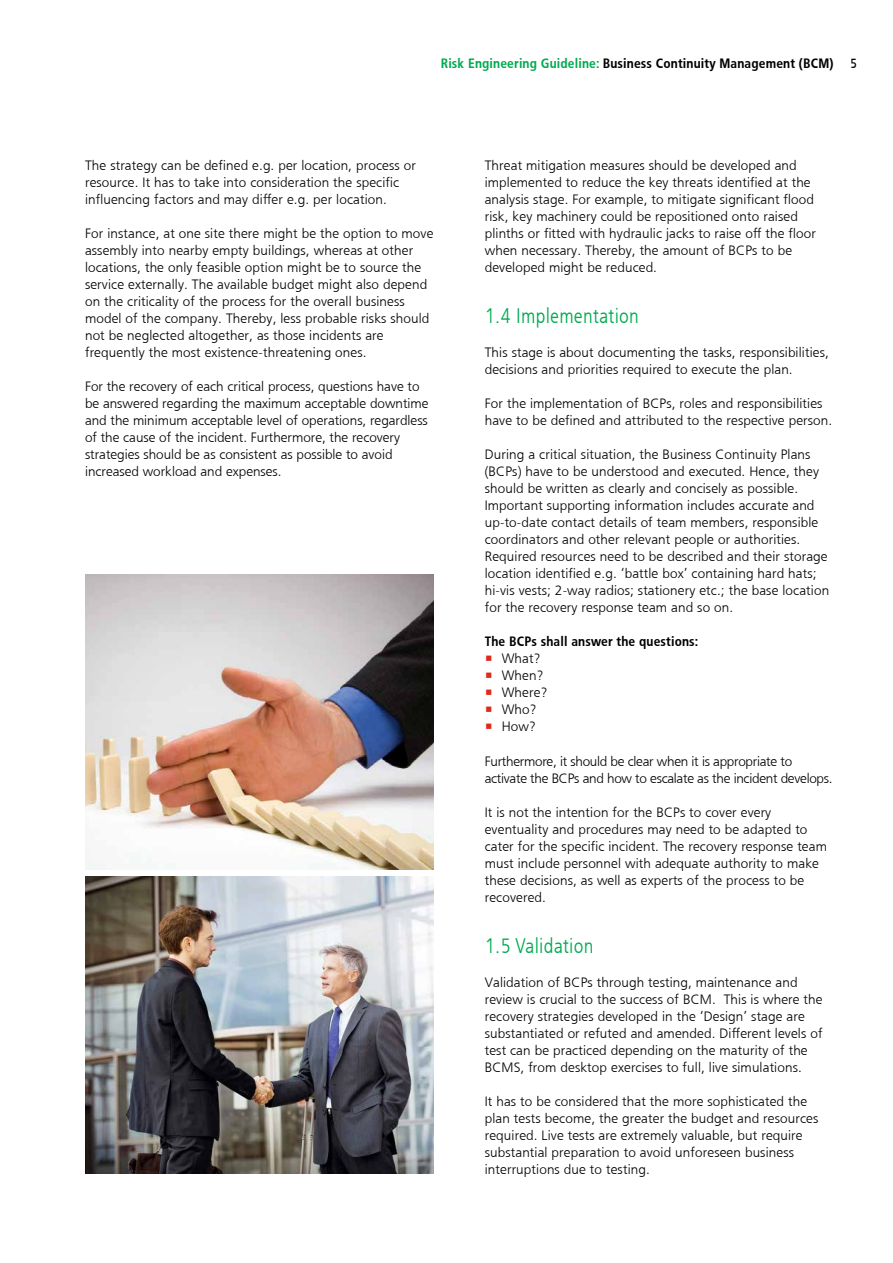
<style>
.page{position:relative;width:893px;height:1263px;background:#fff}
.page>*{position:absolute;margin:0;border:0;box-sizing:border-box;transform-origin:0 0}
.t1{font:21px "HDI Gerling Sans Cond Light";letter-spacing:.01em;color:#00aa50}
.t2{font:13.5px/17px "HDI Gerling Sans Light";letter-spacing:.01em;color:#000}
.t3{font:13.5px/17px "HDI Gerling Sans Light";letter-spacing:-.02em;color:#000}
.t4{font:13.5px "HDI Gerling Sans Cond Bold";letter-spacing:.01em;color:#000}
.t5{font:13.5px "HDI Gerling Sans Cond Regular";color:#000}
.s1{color:#00aa50}
.s2{color:#dd2a1b}
</style>
<div class="page">
<img style="left:85px;top:876px;width:349px;height:297px">
<img style="left:85px;top:575px;width:349px;height:294px">
<p class="t4" style="left:441px;top:56px;width:394px"><span class="s1">Risk Engineering Guideline:</span> Business Continuity Management (BCM)</p>
<p class="t5" style="left:850px;top:55px;width:8px">5</p>
<p class="t2" style="left:85px;top:157px;width:332px">The strategy can be defined e.g. per location, process or resource. It has to take into consideration the specific influencing factors and may differ e.g. per location.</p>
<p class="t2" style="left:85px;top:225px;width:350px">For instance, at one site there might be the option to move assembly into nearby empty buildings, whereas at other locations, the only feasible option might be to source the service externally. The available budget might also depend on the criticality of the process for the overall business model of the company. Thereby, less probable risks should not be neglected altogether, as those incidents are frequently the most existence-threatening ones.</p>
<p class="t2" style="left:85px;top:378px;width:345px">For the recovery of each critical process, questions have to be answered regarding the maximum acceptable downtime and the minimum acceptable level of operations, regardless of the cause of the incident. Furthermore, the recovery strategies should be as consistent as possible to avoid increased workload and expenses.</p>
<p class="t2" style="left:485px;top:157px;width:333px">Threat mitigation measures should be developed and implemented to reduce the key threats identified at the analysis stage. For example, to mitigate significant flood risk, key machinery could be repositioned onto raised plinths or fitted with hydraulic jacks to raise off the floor when necessary. Thereby, the amount of BCPs to be developed might be reduced.</p>
<h1 class="t1" style="left:485px;top:304px;width:156px">1.4 Implementation</h1>
<p class="t2" style="left:485px;top:344px;width:346px">This stage is about documenting the tasks, responsibilities, decisions and priorities required to execute the plan.</p>
<p class="t2" style="left:485px;top:395px;width:349px">For the implementation of BCPs, roles and responsibilities have to be defined and attributed to the respective person.</p>
<p class="t2" style="left:485px;top:446px;width:346px">During a critical situation, the Business Continuity Plans (BCPs) have to be understood and executed. Hence, they should be written as clearly and concisely as possible.<br>Important supporting information includes accurate and up-to-date contact details of team members, responsible coordinators and other relevant people or authorities.<br>Required resources need to be described and their storage location identified e.g. ‘battle box’ containing hard hats; hi-vis vests; 2-way radios; stationery etc.; the base location for the recovery response team and so on.</p>
<p class="t4" style="left:485px;top:634px;width:215px">The BCPs shall answer the questions:</p>
<p class="t2" style="left:485px;top:650px;width:57px"><span class="s2">•</span> What?</p>
<p class="t2" style="left:485px;top:667px;width:60px"><span class="s2">•</span> When?</p>
<p class="t2" style="left:485px;top:684px;width:64px"><span class="s2">•</span> Where?</p>
<p class="t2" style="left:485px;top:701px;width:53px"><span class="s2">•</span> Who?</p>
<p class="t2" style="left:485px;top:718px;width:53px"><span class="s2">•</span> How?</p>
<p class="t3" style="left:485px;top:752px;width:349px">Furthermore, it should be clear when it is appropriate to activate the BCPs and how to escalate as the incident develops.</p>
<p class="t2" style="left:485px;top:803px;width:344px">It is not the intention for the BCPs to cover every eventuality and procedures may need to be adapted to cater for the specific incident. The recovery response team must include personnel with adequate authority to make these decisions, as well as experts of the process to be recovered.</p>
<h1 class="t1" style="left:485px;top:933px;width:110px">1.5 Validation</h1>
<p class="t2" style="left:485px;top:973px;width:339px">Validation of BCPs through testing, maintenance and review is crucial to the success of BCM. This is where the recovery strategies developed in the ‘Design’ stage are substantiated or refuted and amended. Different levels of test can be practiced depending on the maturity of the BCMS, from desktop exercises to full, live simulations.</p>
<p class="t2" style="left:485px;top:1093px;width:335px">It has to be considered that the more sophisticated the plan tests become, the greater the budget and resources required. Live tests are extremely valuable, but require substantial preparation to avoid unforeseen business interruptions due to testing.</p>
</div>
